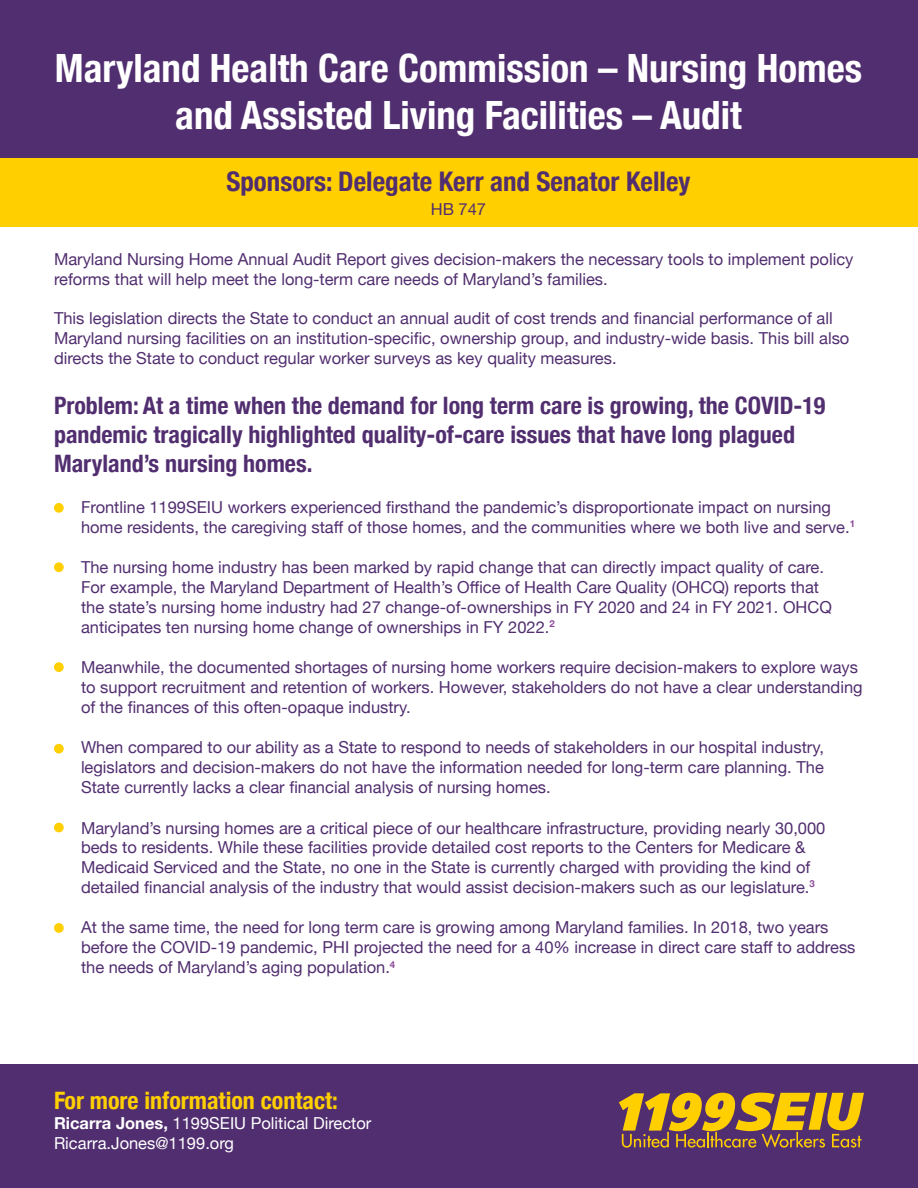
<style>
.page{position:relative;width:918px;height:1188px;background:#fff}
.page>*{position:absolute;margin:0;border:0;box-sizing:border-box;transform-origin:0 0}
.Main_Title{font:700 condensed 39px/46.8px "Helvetica Neue";color:#fff;text-align:center}
.Sponsor{font:700 condensed 27px "Helvetica Neue";color:#512e6f}
.Problem_Solution{font:700 condensed 24px/28.8px "Helvetica Neue";color:#512e6f}
.t1{font:700 condensed 24px "Helvetica Neue";color:#ffcf00}
.body_text{font:16.5px/19.8px "Helvetica Neue";color:#512e6f}
.t2{font:16.5px "Helvetica Neue";color:#fff}
.bill_number{font:16.5px "Helvetica Neue";color:#512e6f}
.s1{font-weight:700}
</style>
<div class="page">
<div style="left:0;top:157px;width:918px;height:69px;background:#ffcf00"></div>
<div style="left:0;top:0;width:918px;height:157px;background:#512e6f"></div>
<div style="left:0;top:1065px;width:918px;height:123px;background:#512e6f"></div>
<svg style="left:619px;top:1093px;width:245px;height:55px"></svg>
<div style="left:54px;top:503px;width:10px;height:10px;background:#ffcf00;border-radius:50%"></div>
<div style="left:54px;top:562px;width:10px;height:10px;background:#ffcf00;border-radius:50%"></div>
<div style="left:54px;top:662px;width:10px;height:10px;background:#ffcf00;border-radius:50%"></div>
<div style="left:54px;top:744px;width:10px;height:10px;background:#ffcf00;border-radius:50%"></div>
<div style="left:54px;top:823px;width:10px;height:9px;background:#ffcf00;border-radius:50%"></div>
<div style="left:54px;top:923px;width:10px;height:10px;background:#ffcf00;border-radius:50%"></div>
<p class="Main_Title" style="left:55px;top:43px;width:809px">Maryland Health Care Commission – Nursing Homes and Assisted Living Facilities – Audit</p>
<p class="Sponsor" style="left:226px;top:159px;width:466px">Sponsors: Delegate Kerr and Senator Kelley</p>
<p class="bill_number" style="left:431px;top:197px;width:57px">HB 747</p>
<p class="body_text" style="left:54px;top:250px;width:801px">Maryland Nursing Home Annual Audit Report gives decision-makers the necessary tools to implement policy reforms that will help meet the long-term care needs of Maryland’s families.</p>
<p class="body_text" style="left:54px;top:309px;width:797px">This legislation directs the State to conduct an annual audit of cost trends and financial performance of all<br>Maryland nursing facilities on an institution-specific, ownership group, and industry-wide basis. This bill also directs the State to conduct regular worker surveys as key quality measures.</p>
<p class="Problem_Solution" style="left:54px;top:390px;width:773px">Problem: At a time when the demand for long term care is growing, the COVID-19 pandemic tragically highlighted quality-of-care issues that have long plagued<br>Maryland’s nursing homes.</p>
<p class="body_text" style="left:81px;top:498px;width:776px;text-indent:-27px">• Frontline 1199SEIU workers experienced firsthand the pandemic’s disproportionate impact on nursing home residents, the caregiving staff of those homes, and the communities where we both live and serve.<sup>1</sup></p>
<p class="body_text" style="left:81px;top:559px;width:753px;text-indent:-27px">• The nursing home industry has been marked by rapid change that can directly impact quality of care.<br>For example, the Maryland Department of Health’s Office of Health Care Quality (OHCQ) reports that the state’s nursing home industry had 27 change-of-ownerships in FY 2020 and 24 in FY 2021. OHCQ anticipates ten nursing home change of ownerships in FY 2022.<sup>2</sup></p>
<p class="body_text" style="left:81px;top:659px;width:783px;text-indent:-27px">• Meanwhile, the documented shortages of nursing home workers require decision-makers to explore ways to support recruitment and retention of workers. However, stakeholders do not have a clear understanding of the finances of this often-opaque industry.</p>
<p class="body_text" style="left:81px;top:739px;width:744px;text-align:justify;text-indent:-27px">• When compared to our ability as a State to respond to needs of stakeholders in our hospital industry, legislators and decision-makers do not have the information needed for long-term care planning. The State currently lacks a clear financial analysis of nursing homes.</p>
<p class="body_text" style="left:81px;top:819px;width:746px;text-indent:-27px">• Maryland’s nursing homes are a critical piece of our healthcare infrastructure, providing nearly 30,000 beds to residents. While these facilities provide detailed cost reports to the Centers for Medicare &amp; Medicaid Serviced and the State, no one in the State is currently charged with providing the kind of detailed financial analysis of the industry that would assist decision-makers such as our legislature.<sup>3</sup></p>
<p class="body_text" style="left:81px;top:919px;width:776px;text-indent:-27px">• At the same time, the need for long term care is growing among Maryland families. In 2018, two years before the COVID-19 pandemic, PHI projected the need for a 40% increase in direct care staff to address the needs of Maryland’s aging population.<sup>4</sup></p>
<p class="t1" style="left:54px;top:1081px;width:285px">For more information contact:</p>
<p class="t2" style="left:54px;top:1111px;width:319px"><span class="s1">Ricarra Jones,</span> 1199SEIU Political Director</p>
<p class="t2" style="left:54px;top:1131px;width:181px">Ricarra.Jones@1199.org</p>
</div>
